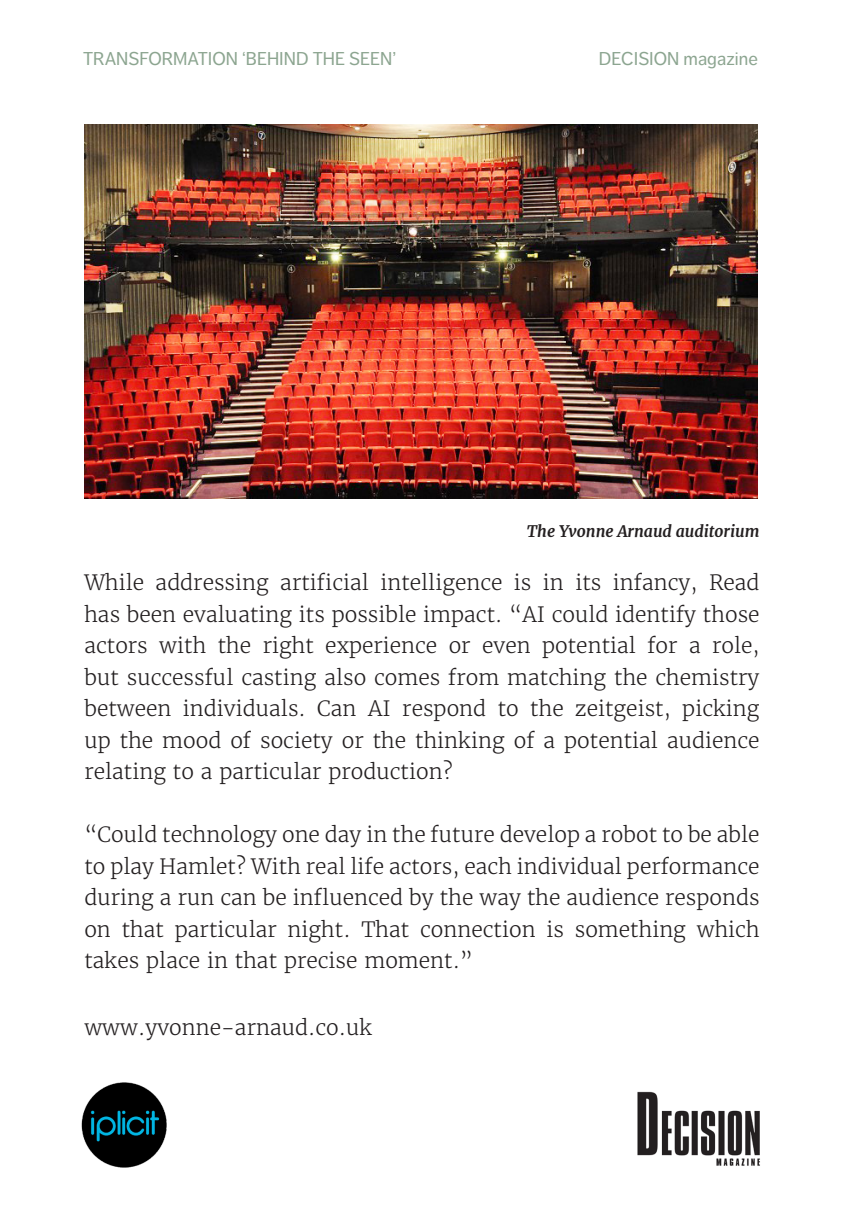
<style>
.page{position:relative;width:844px;height:1216px;background:#fff}
.page>*{position:absolute;margin:0;border:0;box-sizing:border-box;transform-origin:0 0}
.t1{font:300 21px/31.5px "Merriweather";color:#231f20;text-align:justify}
.t2{font:18.38px "Dagny Pro";color:#8ca590}
.Photo_credits_right{font:italic 700 15.75px "Merriweather";color:#231f20}
</style>
<div class="page">
<img style="left:81px;top:1082px;width:86px;height:86px">
<img style="left:637px;top:1091px;width:123px;height:75px">
<img style="left:84px;top:124px;width:673px;height:375px">
<p class="t2" style="left:83px;top:48px;width:314px">TRANSFORMATION ‘BEHIND THE SEEN’</p>
<p class="t2" style="left:598px;top:48px;width:160px">DECISION magazine</p>
<p class="Photo_credits_right" style="left:526px;top:521px;width:234px">The Yvonne Arnaud auditorium</p>
<p class="t1" style="left:84px;top:567px;width:676px">While addressing artificial intelligence is in its infancy, Read has been evaluating its possible impact. “AI could identify those actors with the right experience or even potential for a role, but successful casting also comes from matching the chemistry between individuals. Can AI respond to the zeitgeist, picking up the mood of society or the thinking of a potential audience relating to a particular production?</p>
<p class="t1" style="left:84px;top:819px;width:676px">“Could technology one day in the future develop a robot to be able to play Hamlet? With real life actors, each individual performance during a run can be influenced by the way the audience responds on that particular night. That connection is something which takes place in that precise moment.”</p>
<p class="t1" style="left:84px;top:1011px;width:289px">www.yvonne-arnaud.co.uk</p>
</div>
